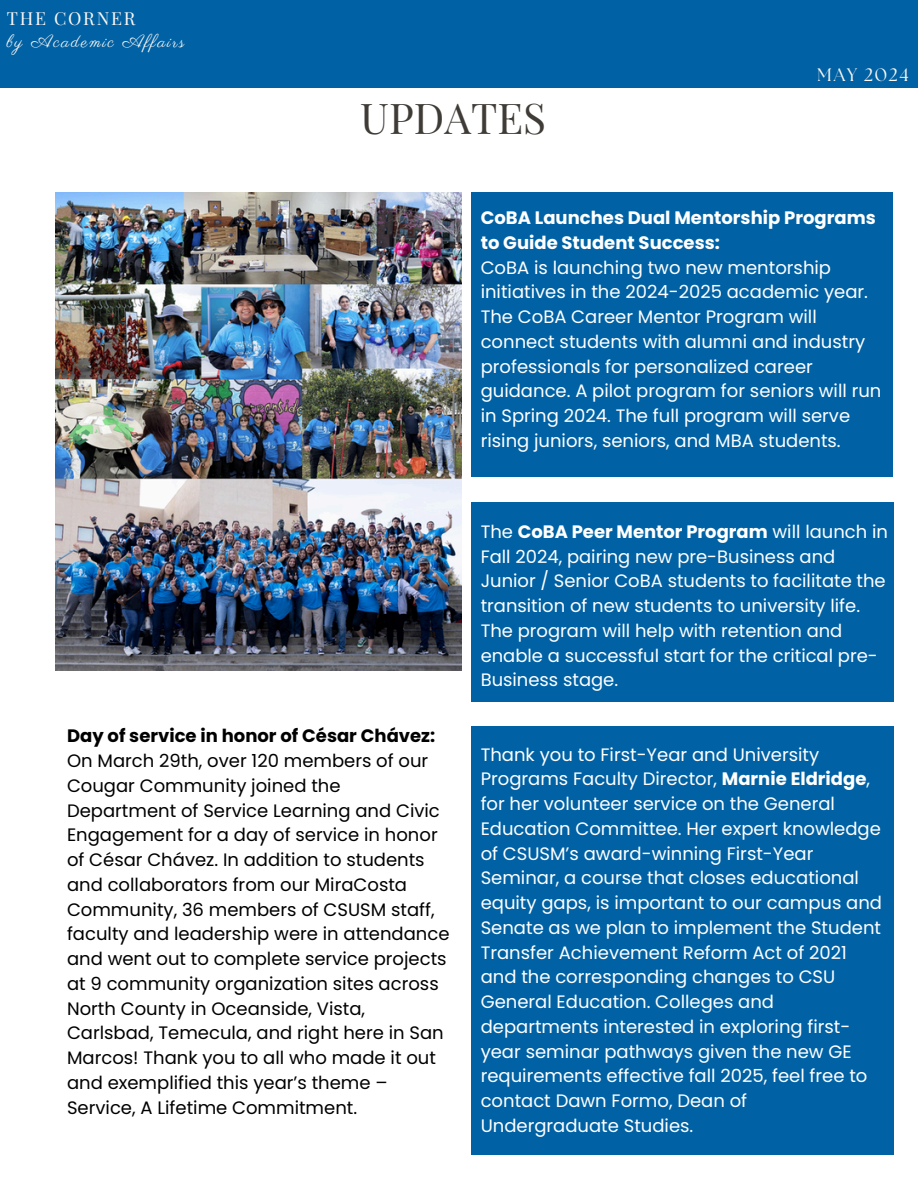
<style>
.page{position:relative;width:918px;height:1188px;background:#fff}
.page>*{position:absolute;margin:0;border:0;box-sizing:border-box;transform-origin:0 0}
.t1{font:42.3px "Playfair Display";color:#3f3b36}
.t2{font:18px/24.8px "Poppins";color:#fff}
.t3{font:18px/24.8px "Poppins";color:#000}
.t4{font:700 18px/24.8px "Poppins";color:#fff}
.t5{font:700 18px "Poppins";color:#000}
.t6{font:18px "Parisienne";letter-spacing:.1em;color:#fdf7f3}
.t7{font:18px "Playfair Display";letter-spacing:.095em;color:#fdf7f3}
.t8{font:18px "The Seasons";letter-spacing:.095em;color:#fdf7f3}
.s1{font-weight:700}
</style>
<div class="page">
<img style="left:55px;top:192px;width:407px;height:479px">
<div style="left:0;top:0;width:918px;height:87px;background:#0062a5"></div>
<div style="left:471px;top:726px;width:423px;height:429px;background:#0062a5"></div>
<div style="left:471px;top:192px;width:422px;height:285px;background:#0062a5"></div>
<div style="left:471px;top:502px;width:423px;height:199px;background:#0062a5"></div>
<p class="t7" style="left:7px;top:6px;width:130px">THE CORNER</p>
<p class="t6" style="left:7px;top:31px;width:179px">by Academic Affairs</p>
<p class="t1" style="left:360px;top:88px;width:187px">UPDATES</p>
<h1 class="t8" style="left:817px;top:67px;width:93px">MAY 2024</h1>
<p class="t4" style="left:481px;top:206px;width:397px">CoBA Launches Dual Mentorship Programs to Guide Student Success:</p>
<p class="t2" style="left:481px;top:255px;width:402px">CoBA is launching two new mentorship initiatives in the 2024-2025 academic year.<br>The CoBA Career Mentor Program will connect students with alumni and industry professionals for personalized career guidance. A pilot program for seniors will run in Spring 2024. The full program will serve rising juniors, seniors, and MBA students.</p>
<p class="t2" style="left:481px;top:519px;width:409px">The <span class="s1">CoBA Peer Mentor Program</span> will launch in Fall 2024, pairing new pre-Business and Junior / Senior CoBA students to facilitate the transition of new students to university life.<br>The program will help with retention and enable a successful start for the critical pre-Business stage.</p>
<p class="t5" style="left:67px;top:724px;width:370px">Day of service in honor of César Chávez:</p>
<p class="t3" style="left:67px;top:749px;width:384px">On March 29th, over 120 members of our Cougar Community joined the Department of Service Learning and Civic Engagement for a day of service in honor of César Chávez. In addition to students and collaborators from our MiraCosta Community, 36 members of CSUSM staff, faculty and leadership were in attendance and went out to complete service projects at 9 community organization sites across North County in Oceanside, Vista, Carlsbad, Temecula, and right here in San Marcos! Thank you to all who made it out and exemplified this year’s theme – Service, A Lifetime Commitment.</p>
<p class="t2" style="left:481px;top:742px;width:403px">Thank you to First-Year and University Programs Faculty Director, <span class="s1">Marnie Eldridge</span>, for her volunteer service on the General Education Committee. Her expert knowledge of CSUSM’s award-winning First-Year Seminar, a course that closes educational equity gaps, is important to our campus and Senate as we plan to implement the Student Transfer Achievement Reform Act of 2021 and the corresponding changes to CSU General Education. Colleges and departments interested in exploring first&shy;year seminar pathways given the new GE requirements effective fall 2025, feel free to contact Dawn Formo, Dean of Undergraduate Studies.</p>
</div>
